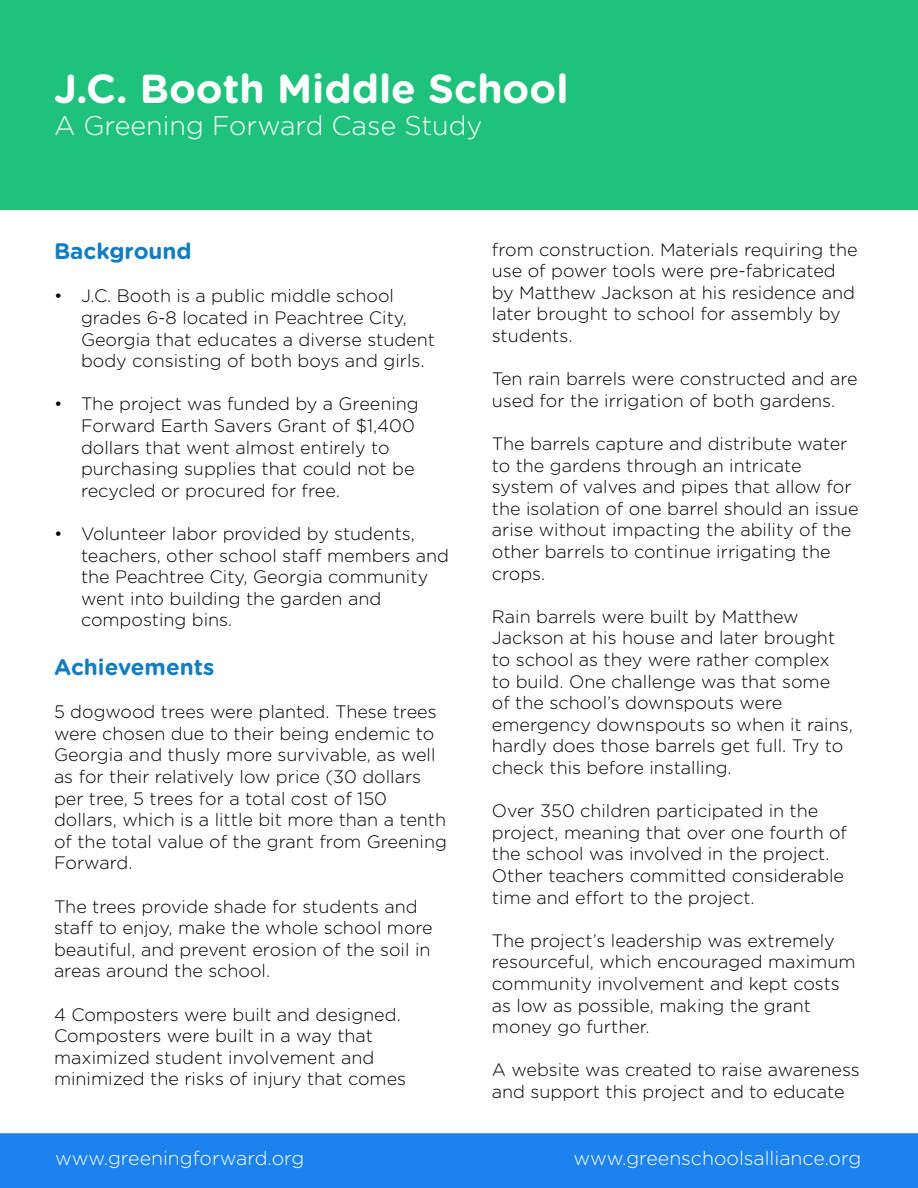
<style>
.page{position:relative;width:918px;height:1188px;background:#fff}
.page>*{position:absolute;margin:0;border:0;box-sizing:border-box;transform-origin:0 0}
.t1{font:700 40.5px "Gotham Rounded";color:#fff}
.t2{font:300 27px "Gotham Rounded";color:#fff}
.t3{font:700 22.5px "Gotham Rounded";color:#127dc0}
.t4{font:300 19.5px "Gotham Rounded";color:#fff}
.t5{font:300 18px/21.6px "Gotham Rounded";color:#000}
</style>
<div class="page">
<div style="left:0;top:1133px;width:918px;height:55px;background:#1c82ed"></div>
<div style="left:0;top:0;width:918px;height:210px;background:#1fc27d"></div>
<h1 class="t1" style="left:54px;top:59px;width:516px">J.C. Booth Middle School</h1>
<h2 class="t2" style="left:54px;top:108px;width:430px">A Greening Forward Case Study</h2>
<p class="t3" style="left:54px;top:235px;width:139px">Background</p>
<p class="t5" style="left:81px;top:284px;width:356px;text-indent:-27px">• J.C. Booth is a public middle school grades 6-8 located in Peachtree City, Georgia that educates a diverse student body consisting of both boys and girls.</p>
<p class="t5" style="left:81px;top:392px;width:339px;text-indent:-27px">• The project was funded by a Greening Forward Earth Savers Grant of $1,400 dollars that went almost entirely to purchasing supplies that could not be recycled or procured for free.</p>
<p class="t5" style="left:81px;top:522px;width:369px;text-indent:-27px">• Volunteer labor provided by students, teachers, other school staff members and the Peachtree City, Georgia community went into building the garden and composting bins.</p>
<p class="t3" style="left:54px;top:651px;width:162px">Achievements</p>
<p class="t5" style="left:54px;top:700px;width:395px">5 dogwood trees were planted. These trees were chosen due to their being endemic to Georgia and thusly more survivable, as well as for their relatively low price (30 dollars per tree, 5 trees for a total cost of 150 dollars, which is a little bit more than a tenth of the total value of the grant from Greening Forward.</p>
<p class="t5" style="left:54px;top:895px;width:380px">The trees provide shade for students and staff to enjoy, make the whole school more beautiful, and prevent erosion of the soil in areas around the school.</p>
<p class="t5" style="left:54px;top:1003px;width:354px">4 Composters were built and designed.<br>Composters were built in a way that maximized student involvement and minimized the risks of injury that comes</p>
<p class="t5" style="left:492px;top:238px;width:367px">from construction. Materials requiring the use of power tools were pre-fabricated by Matthew Jackson at his residence and later brought to school for assembly by students.</p>
<p class="t5" style="left:492px;top:367px;width:367px">Ten rain barrels were constructed and are used for the irrigation of both gardens.</p>
<p class="t5" style="left:492px;top:432px;width:368px">The barrels capture and distribute water to the gardens through an intricate system of valves and pipes that allow for the isolation of one barrel should an issue arise without impacting the ability of the other barrels to continue irrigating the crops.</p>
<p class="t5" style="left:492px;top:605px;width:363px">Rain barrels were built by Matthew Jackson at his house and later brought to school as they were rather complex<br>to build. One challenge was that some<br>of the school’s downspouts were emergency downspouts so when it rains, hardly does those barrels get full. Try to check this before installing.</p>
<p class="t5" style="left:492px;top:799px;width:357px">Over 350 children participated in the project, meaning that over one fourth of the school was involved in the project.<br>Other teachers committed considerable time and effort to the project.</p>
<p class="t5" style="left:492px;top:929px;width:365px">The project’s leadership was extremely resourceful, which encouraged maximum community involvement and kept costs as low as possible, making the grant money go further.</p>
<p class="t5" style="left:492px;top:1058px;width:369px">A website was created to raise awareness and support this project and to educate</p>
<p class="t4" style="left:55px;top:1145px;width:251px">www.greeningforward.org</p>
<p class="t4" style="left:573px;top:1145px;width:289px">www.greenschoolsalliance.org</p>
</div>
